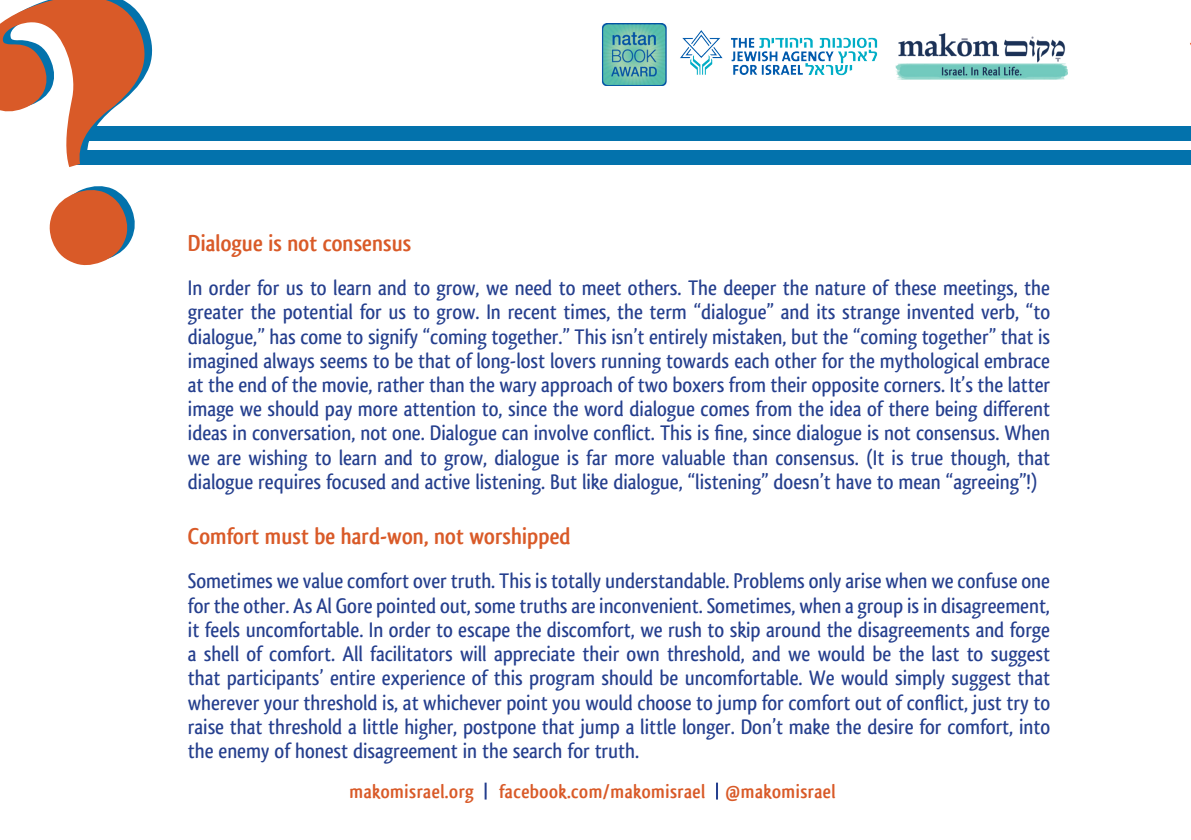
<style>
.page{position:relative;width:1191px;height:840px;background:#fff}
.page>*{position:absolute;margin:0;border:0;box-sizing:border-box;transform-origin:0 0}
.t1{font:700 24px "Qlassik";color:#d95a28}
.t2{font:500 22px/24.2px "Qlassik";color:#253f8e;text-align:justify}
.t3{font:700 20px "Qlassik";letter-spacing:.02em;color:#d95a28}
</style>
<div class="page">
<img style="left:895px;top:34px;width:173px;height:45px">
<img style="left:680px;top:30px;width:198px;height:46px">
<svg style="left:484px;top:782px;width:2px;height:17px"></svg>
<svg style="left:716px;top:782px;width:2px;height:17px"></svg>
<img style="left:601px;top:23px;width:66px;height:62px">
<svg style="left:1117px;top:42px;width:74px;height:123px"></svg>
<div style="left:72px;top:126px;width:1119px;height:14px;background:#0372ac"></div>
<div style="left:77px;top:150px;width:1114px;height:14px;background:#0372ac"></div>
<svg style="left:146px;top:25px;width:7px;height:140px"></svg>
<svg style="left:0;top:0;width:146px;height:266px"></svg>
<p class="t1" style="left:188px;top:229px;width:225px">Dialogue is not consensus</p>
<p class="t2" style="left:188px;top:275px;width:863px">In order for us to learn and to grow, we need to meet others. The deeper the nature of these meetings, the greater the potential for us to grow. In recent times, the term “dialogue” and its strange invented verb, “to dialogue,” has come to signify “coming together.” This isn’t entirely mistaken, but the “coming together” that is imagined always seems to be that of long-lost lovers running towards each other for the mythological embrace at the end of the movie, rather than the wary approach of two boxers from their opposite corners. It’s the latter image we should pay more attention to, since the word dialogue comes from the idea of there being different ideas in conversation, not one. Dialogue can involve conflict. This is fine, since dialogue is not consensus. When we are wishing to learn and to grow, dialogue is far more valuable than consensus. (It is true though, that dialogue requires focused and active listening. But like dialogue, “listening” doesn’t have to mean “agreeing”!)</p>
<p class="t1" style="left:188px;top:522px;width:384px">Comfort must be hard-won, not worshipped</p>
<p class="t2" style="left:188px;top:568px;width:863px">Sometimes we value comfort over truth. This is totally understandable. Problems only arise when we confuse one for the other. As Al Gore pointed out, some truths are inconvenient. Sometimes, when a group is in disagreement, it feels uncomfortable. In order to escape the discomfort, we rush to skip around the disagreements and forge a shell of comfort. All facilitators will appreciate their own threshold, and we would be the last to suggest that participants’ entire experience of this program should be uncomfortable. We would simply suggest that wherever your threshold is, at whichever point you would choose to jump for comfort out of conflict, just try to raise that threshold a little higher, postpone that jump a little longer. Don’t make the desire for comfort, into the enemy of honest disagreement in the search for truth.</p>
<p class="t3" style="left:350px;top:779px;width:126px">makomisrael.org</p>
<p class="t3" style="left:499px;top:779px;width:338px">facebook.com/makomisrael @makomisrael</p>
</div>
